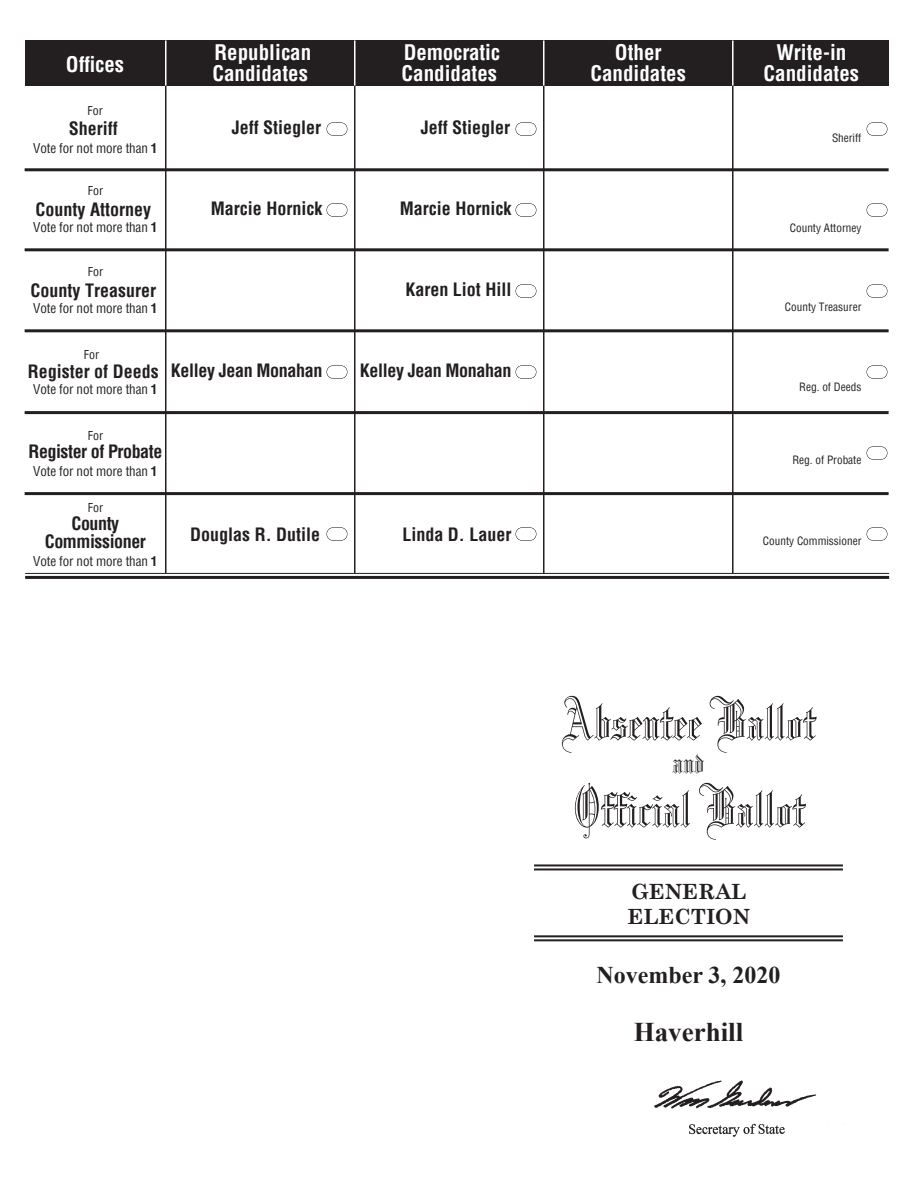
<style>
.page{position:relative;width:918px;height:1188px;background:#fff}
.page>*{position:absolute;margin:0;border:0;box-sizing:border-box;transform-origin:0 0}
.Ballot_-_For_Office{font:60px "Blackletter 686 BT";color:#231f20}
.Ballot_-_For_Office-2{font:36px "Blackletter 686 BT";color:#231f20}
.t1{font:700 27px "Times New Roman";color:#231f20}
.t2{font:700 24px "Times New Roman";color:#231f20}
.KO_Head_-_Dem-Rep{font:700 condensed 21px "Helvetica";color:#fff}
.KO_Heads_-_Office{font:700 condensed 21px "Helvetica";color:#fff}
.t3{font:700 21px "Century Schoolbook";color:#231f20}
.Ballot_-_Candidates{font:700 condensed 18px "Helvetica";color:#231f20}
.Ballot_-_For_Office-3{font:700 condensed 18px "Helvetica";color:#231f20}
.Register_of_Probate{font:700 condensed 18px "Helvetica";letter-spacing:-.025em;color:#231f20}
.Ballot_-_Candidates-2{font:700 condensed 18px "Helvetica";letter-spacing:-.02em;color:#231f20}
.Ballot_-_Vote_for_no{font:condensed 13.2px "Helvetica";letter-spacing:-.01em;color:#231f20}
.Ballot_-_For__Center{font:condensed 12px "Helvetica";color:#231f20}
.Ballot_-_Write-In_Of{font:condensed 11.25px "Helvetica";color:#231f20}
.s1{font-weight:700}
</style>
<div class="page">
<hr style="left:165px;top:86px;width:1px;height:487px;background:#231f20">
<hr style="left:354px;top:86px;width:2px;height:487px;background:#231f20">
<hr style="left:543px;top:86px;width:2px;height:487px;background:#231f20">
<hr style="left:732px;top:86px;width:2px;height:487px;background:#231f20">
<div style="left:25px;top:40px;width:864px;height:46px;background:#231f20"></div>
<hr style="left:165px;top:40px;width:1px;height:46px;background:#fff">
<hr style="left:354px;top:40px;width:2px;height:46px;background:#fff">
<hr style="left:543px;top:40px;width:1px;height:46px;background:#fff">
<hr style="left:732px;top:40px;width:2px;height:46px;background:#fff">
<hr style="left:25px;top:168px;width:864px;height:3px;background:#231f20">
<hr style="left:25px;top:248px;width:864px;height:3px;background:#231f20">
<hr style="left:25px;top:329px;width:864px;height:3px;background:#231f20">
<hr style="left:25px;top:411px;width:864px;height:3px;background:#231f20">
<hr style="left:25px;top:492px;width:864px;height:3px;background:#231f20">
<hr style="left:25px;top:573px;width:864px;height:1px;background:#231f20">
<hr style="left:25px;top:576px;width:864px;height:3px;background:#231f20">
<svg style="left:867px;top:122px;width:21px;height:14px"></svg>
<svg style="left:867px;top:203px;width:21px;height:14px"></svg>
<svg style="left:867px;top:284px;width:21px;height:14px"></svg>
<svg style="left:867px;top:365px;width:21px;height:14px"></svg>
<svg style="left:867px;top:446px;width:21px;height:14px"></svg>
<svg style="left:867px;top:527px;width:21px;height:14px"></svg>
<svg style="left:515px;top:122px;width:21px;height:14px"></svg>
<svg style="left:515px;top:203px;width:21px;height:14px"></svg>
<svg style="left:515px;top:284px;width:21px;height:14px"></svg>
<svg style="left:515px;top:365px;width:21px;height:14px"></svg>
<svg style="left:515px;top:527px;width:21px;height:14px"></svg>
<svg style="left:326px;top:122px;width:21px;height:14px"></svg>
<svg style="left:326px;top:527px;width:21px;height:14px"></svg>
<svg style="left:326px;top:203px;width:21px;height:14px"></svg>
<svg style="left:326px;top:365px;width:21px;height:14px"></svg>
<hr style="left:534px;top:864px;width:309px;height:2px;background:#231f20">
<hr style="left:534px;top:868px;width:309px;height:2px;background:#231f20">
<hr style="left:534px;top:935px;width:309px;height:2px;background:#231f20">
<hr style="left:534px;top:939px;width:309px;height:2px;background:#231f20">
<img style="left:654px;top:1080px;width:192px;height:57px">
<p class="KO_Heads_-_Office" style="left:66px;top:50px;width:60px">Offices</p>
<p class="KO_Head_-_Dem-Rep" style="left:214px;top:38px;width:98px">Republican</p>
<p class="KO_Head_-_Dem-Rep" style="left:212px;top:59px;width:97px">Candidates</p>
<p class="Ballot_-_For__Center" style="left:88px;top:103px;width:17px">For</p>
<p class="Ballot_-_For_Office-3" style="left:69px;top:116px;width:51px">Sheriff</p>
<p class="Ballot_-_Vote_for_no" style="left:33px;top:140px;width:126px">Vote for not more than <span class="s1">1</span></p>
<p class="Ballot_-_For__Center" style="left:88px;top:183px;width:17px">For</p>
<p class="Ballot_-_For_Office-3" style="left:36px;top:197px;width:117px">County Attorney</p>
<p class="Ballot_-_Vote_for_no" style="left:33px;top:219px;width:126px">Vote for not more than <span class="s1">1</span></p>
<p class="Ballot_-_For__Center" style="left:88px;top:264px;width:17px">For</p>
<p class="Ballot_-_For_Office-3" style="left:31px;top:278px;width:127px">County Treasurer</p>
<p class="Ballot_-_Vote_for_no" style="left:33px;top:300px;width:126px">Vote for not more than <span class="s1">1</span></p>
<p class="Ballot_-_Candidates" style="left:232px;top:116px;width:91px">Jeff Stiegler</p>
<p class="Ballot_-_Candidates" style="left:211px;top:197px;width:113px">Marcie Hornick</p>
<p class="Ballot_-_For__Center" style="left:84px;top:346px;width:17px">For</p>
<p class="Ballot_-_For_Office-3" style="left:28px;top:359px;width:132px">Register of Deeds</p>
<p class="Ballot_-_Vote_for_no" style="left:33px;top:381px;width:126px">Vote for not more than <span class="s1">1</span></p>
<p class="Ballot_-_Candidates-2" style="left:171px;top:359px;width:153px">Kelley Jean Monahan</p>
<p class="Ballot_-_For__Center" style="left:88px;top:428px;width:17px">For</p>
<p class="Register_of_Probate" style="left:28px;top:440px;width:135px">Register of Probate</p>
<p class="Ballot_-_Vote_for_no" style="left:33px;top:462px;width:126px">Vote for not more than <span class="s1">1</span></p>
<p class="Ballot_-_For__Center" style="left:88px;top:500px;width:17px">For</p>
<p class="KO_Head_-_Dem-Rep" style="left:404px;top:38px;width:98px">Democratic</p>
<p class="KO_Head_-_Dem-Rep" style="left:401px;top:59px;width:97px">Candidates</p>
<p class="Ballot_-_Candidates" style="left:421px;top:116px;width:91px">Jeff Stiegler</p>
<p class="Ballot_-_Candidates" style="left:400px;top:197px;width:113px">Marcie Hornick</p>
<p class="Ballot_-_Candidates" style="left:405px;top:278px;width:108px">Karen Liot Hill</p>
<p class="Ballot_-_Candidates-2" style="left:360px;top:359px;width:153px">Kelley Jean Monahan</p>
<p class="Register_of_Probate" style="left:72px;top:512px;width:49px">County</p>
<p class="Register_of_Probate" style="left:45px;top:530px;width:103px">Commissioner</p>
<p class="Ballot_-_Vote_for_no" style="left:33px;top:552px;width:126px">Vote for not more than <span class="s1">1</span></p>
<p class="Ballot_-_Candidates" style="left:190px;top:522px;width:131px">Douglas R. Dutile</p>
<p class="Ballot_-_Candidates" style="left:402px;top:522px;width:110px">Linda D. Lauer</p>
<p class="KO_Head_-_Dem-Rep" style="left:615px;top:38px;width:48px">Other</p>
<p class="KO_Head_-_Dem-Rep" style="left:590px;top:59px;width:97px">Candidates</p>
<p class="KO_Heads_-_Office" style="left:776px;top:38px;width:71px">Write-in</p>
<p class="KO_Head_-_Dem-Rep" style="left:764px;top:59px;width:97px">Candidates</p>
<p class="Ballot_-_Write-In_Of" style="left:832px;top:130px;width:31px">Sheriff</p>
<p class="Ballot_-_Write-In_Of" style="left:790px;top:220px;width:73px">County Attorney</p>
<p class="Ballot_-_Write-In_Of" style="left:785px;top:300px;width:78px">County Treasurer</p>
<p class="Ballot_-_Write-In_Of" style="left:799px;top:379px;width:64px">Reg. of Deeds</p>
<p class="Ballot_-_Write-In_Of" style="left:792px;top:453px;width:71px">Reg. of Probate</p>
<p class="Ballot_-_Write-In_Of" style="left:763px;top:534px;width:100px">County Commissioner</p>
<p class="Ballot_-_For_Office" style="left:561px;top:684px;width:256px">Absentee Ballot</p>
<p class="Ballot_-_For_Office-2" style="left:672px;top:739px;width:34px">and</p>
<p class="Ballot_-_For_Office" style="left:572px;top:771px;width:234px">Official Ballot</p>
<p class="t3" style="left:631px;top:878px;width:117px">GENERAL</p>
<p class="t3" style="left:627px;top:904px;width:124px">ELECTION</p>
<p class="t2" style="left:596px;top:957px;width:186px">November 3, 2020</p>
<p class="t1" style="left:634px;top:1012px;width:111px">Haverhill</p>
</div>
